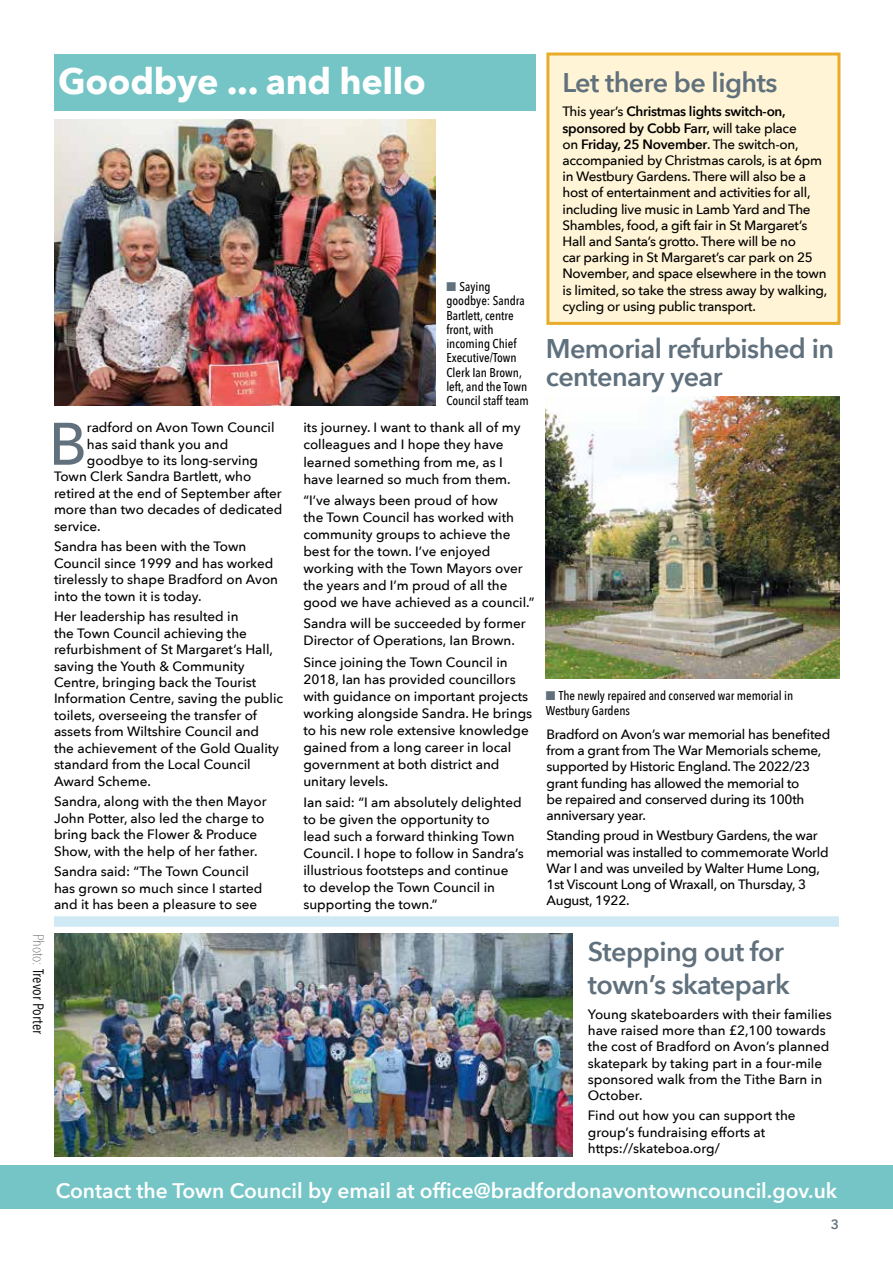
<style>
.page{position:relative;width:893px;height:1263px;background:#fff}
.page>*{position:absolute;margin:0;border:0;box-sizing:border-box;transform-origin:0 0}
.t1{font:500 59.25px "Avenir Next";color:#60717d}
.t2{font:700 36px "Avenir Next";letter-spacing:-.01em;color:#fff}
.t3{font:600 27px/28.5px "Avenir Next";letter-spacing:-.02em;color:#60717d}
.t4{font:600 21px "Avenir Next";color:#fff}
.t5{font:15px "Avenir Next Condensed";color:#000}
.t6{font:500 13.5px/17px "Avenir Next";color:#000}
.t7{font:500 13.5px/16.2px "Avenir Next";letter-spacing:-.02em;color:#000}
.t8{font:600 13.5px "Avenir Next";color:#60717d}
.t9{font:500 12.75px/14.2px "Avenir Next Condensed";color:#000}
.s1{color:#60717d}
.s2{font-weight:600}
.s3{font-weight:200}
</style>
<div class="page">
<div style="left:546px;top:52px;width:294px;height:273px;background:#fff4d5;border:3px solid #e9ac28"></div>
<div style="left:0;top:1165px;width:893px;height:44px;background:#75c5c6"></div>
<div style="left:54px;top:54px;width:482px;height:57px;background:#75c5c6"></div>
<img style="left:54px;top:120px;width:381px;height:285px">
<img style="left:54px;top:934px;width:518px;height:223px">
<div style="left:54px;top:916px;width:785px;height:11px;background:#cfe9f5"></div>
<img style="left:546px;top:396px;width:294px;height:282px">
<h2 class="t2" style="left:58px;top:50px;width:369px">Goodbye ... and hello</h2>
<h3 class="t3" style="left:562px;top:68px;width:216px">Let there be lights</h3>
<h1 class="t1" style="left:49px;top:394px;width:40px">B</h1>
<p class="t6" style="left:87px;top:419px;width:189px">radford on Avon Town Council</p>
<p class="t6" style="left:87px;top:435px;width:143px">has said thank you and</p>
<p class="t6" style="left:87px;top:451px;width:173px">goodbye to its long-serving</p>
<p class="t6" style="left:54px;top:468px;width:199px">Town Clerk Sandra Bartlett, who</p>
<p class="t6" style="left:54px;top:484px;width:229px">retired at the end of September after</p>
<p class="t6" style="left:54px;top:500px;width:230px">more than two decades of dedicated</p>
<p class="t6" style="left:54px;top:517px;width:48px">service.</p>
<p class="t6" style="left:54px;top:538px;width:226px;line-height:16.5px">Sandra has been with the Town<br>Council since 1999 and has worked tirelessly to shape Bradford on Avon into the town it is today.</p>
<p class="t6" style="left:54px;top:608px;width:231px;line-height:16.5px">Her leadership has resulted in<br>the Town Council achieving the refurbishment of St Margaret’s Hall, saving the Youth &amp; Community<br>Centre, bringing back the Tourist<br>Information Centre, saving the public toilets, overseeing the transfer of assets from Wiltshire Council and<br>the achievement of the Gold Quality standard from the Local Council<br>Award Scheme.</p>
<p class="t6" style="left:54px;top:793px;width:214px;line-height:16.5px">Sandra, along with the then Mayor<br>John Potter, also led the charge to bring back the Flower &amp; Produce<br>Show, with the help of her father.</p>
<p class="t6" style="left:54px;top:863px;width:210px;line-height:16.5px">Sandra said: “The Town Council has grown so much since I started and it has been a pleasure to see</p>
<p class="t9" style="left:446px;top:279px;width:84px"><span class="s1">■</span> Saying goodbye: Sandra<br>Bartlett, centre front, with incoming Chief<br>Executive/Town<br>Clerk Ian Brown, left, and the Town<br>Council staff team</p>
<p class="t6" style="left:303px;top:419px;width:219px">its journey. I want to thank all of my colleagues and I hope they have learned something from me, as I have learned so much from them.</p>
<p class="t6" style="left:303px;top:491px;width:233px">“I’ve always been proud of how<br>the Town Council has worked with community groups to achieve the best for the town. I’ve enjoyed working with the Town Mayors over the years and I’m proud of all the good we have achieved as a council.”</p>
<p class="t6" style="left:303px;top:615px;width:224px">Sandra will be succeeded by former<br>Director of Operations, Ian Brown.</p>
<p class="t6" style="left:303px;top:653px;width:230px">Since joining the Town Council in<br>2018, Ian has provided councillors with guidance on important projects working alongside Sandra. He brings to his new role extensive knowledge gained from a long career in local government at both district and unitary levels.</p>
<p class="t6" style="left:303px;top:793px;width:222px">Ian said: “I am absolutely delighted to be given the opportunity to<br>lead such a forward thinking Town<br>Council. I hope to follow in Sandra’s illustrious footsteps and continue to develop the Town Council in supporting the town.”</p>
<p class="t7" style="left:562px;top:103px;width:266px">This year’s <span class="s2">Christmas lights switch-on, sponsored by Cobb Farr,</span> will take place<br>on <span class="s2">Friday, 25 November</span>. The switch-on, accompanied by Christmas carols, is at 6pm in Westbury Gardens. There will also be a host of entertainment and activities for all, including live music in Lamb Yard and The Shambles, food, a gift fair in St Margaret’s Hall and Santa’s grotto. There will be no<br>car parking in St Margaret’s car park on 25<br>November, and space elsewhere in the town is limited, so take the stress away by walking, cycling or using public transport.</p>
<h3 class="t3" style="left:546px;top:333px;width:290px">Memorial refurbished in centenary year</h3>
<p class="t9" style="left:546px;top:689px;width:249px"><span class="s1">■</span> The newly repaired and conserved war memorial in<br>Westbury Gardens</p>
<p class="t7" style="left:546px;top:726px;width:285px">Bradford on Avon’s war memorial has benefited from a grant from The War Memorials scheme, supported by Historic England. The 2022/23 grant funding has allowed the memorial to<br>be repaired and conserved during its 100th anniversary year.</p>
<p class="t7" style="left:546px;top:827px;width:284px">Standing proud in Westbury Gardens, the war memorial was installed to commemorate World War I and was unveiled by Walter Hume Long, 1st Viscount Long of Wraxall, on Thursday, 3<br>August, 1922.</p>
<p class="t5" style="left:51px;top:934px;width:102px;rotate:90deg"><span class="s3">Photo:</span> Trevor Porter</p>
<h3 class="t3" style="left:588px;top:934px;width:203px;line-height:33px">Stepping out for town’s skatepark</h3>
<p class="t6" style="left:588px;top:1006px;width:245px;line-height:16.2px">Young skateboarders with their families have raised more than £2,100 towards the cost of Bradford on Avon’s planned skatepark by taking part in a four-mile sponsored walk from the Tithe Barn in October.</p>
<p class="t6" style="left:588px;top:1107px;width:209px;line-height:16.2px">Find out how you can support the group’s fundraising efforts at https://skateboa.org/</p>
<h3 class="t4" style="left:56px;top:1172px;width:783px">Contact the Town Council by email at office@bradfordonavontowncouncil.gov.uk</h3>
<p class="t8" style="left:831px;top:1212px;width:10px">3</p>
</div>
